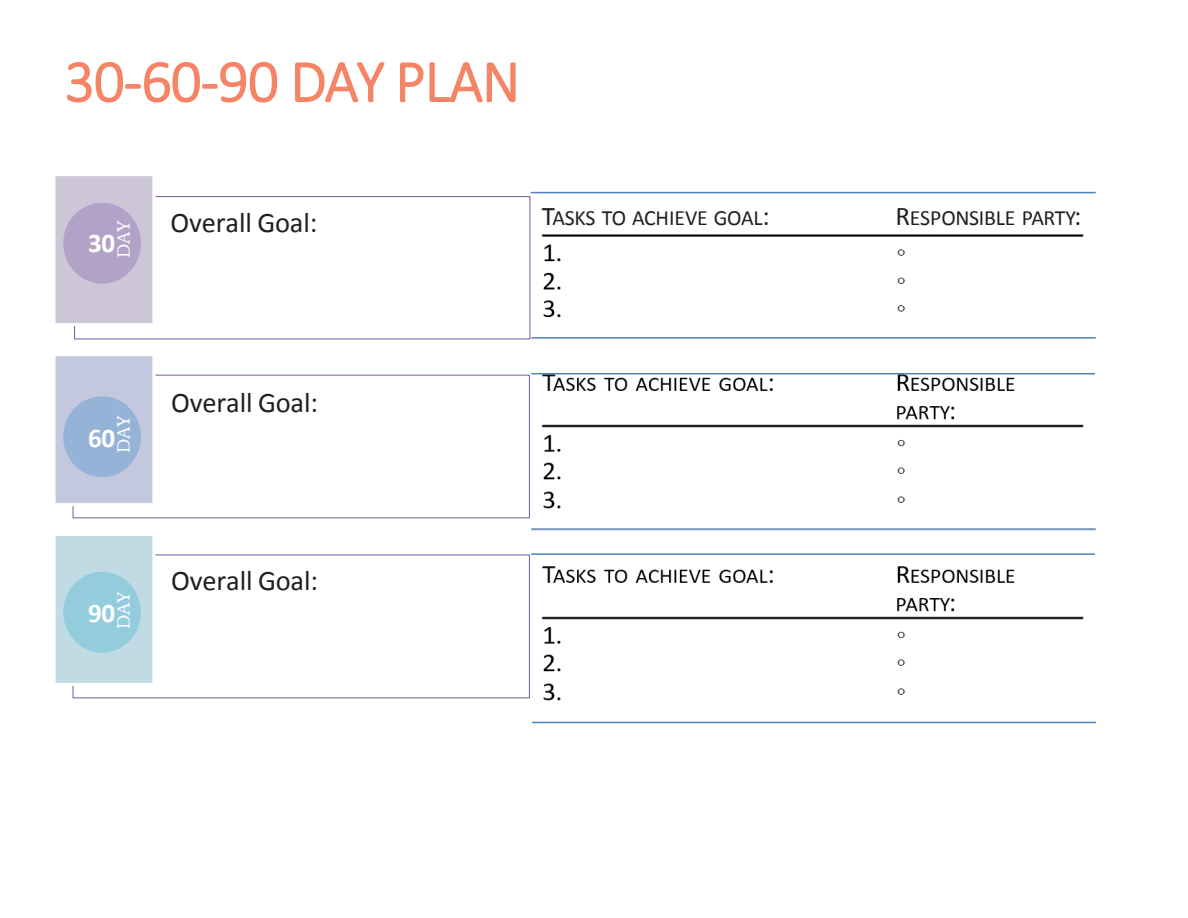
<style>
.page{position:relative;width:1188px;height:918px;background:#fff}
.page>*{position:absolute;margin:0;border:0;box-sizing:border-box;transform-origin:0 0}
.t1{font:300 60px "Calibri";letter-spacing:-.015em;color:#f58466}
.t2{font:28.5px "Calibri";letter-spacing:-.005em;color:#231f20}
.t3{font:700 27px "Calibri";color:#fff}
.t4{font:21.75px "Calibri";letter-spacing:-.01em;color:#231f20}
.t5{font:18px "Bookman Old Style";letter-spacing:-.02em;color:#fff}
.s1{font-size:27px}
</style>
<div class="page">
<div style="left:74px;top:196px;width:456px;height:143px;border:1px solid #8064a2"></div>
<div style="left:54px;top:175px;width:100px;height:150px;background:#cdc6d7"></div>
<div style="left:52px;top:173px;width:103px;height:153px;border:3px solid #fff"></div>
<div style="left:73px;top:375px;width:457px;height:143px;border:1px solid #8064a2"></div>
<div style="left:54px;top:355px;width:100px;height:150px;background:#c3c8de"></div>
<div style="left:52px;top:353px;width:103px;height:153px;border:3px solid #fff"></div>
<div style="left:73px;top:554px;width:457px;height:144px;border:1px solid #8064a2"></div>
<div style="left:54px;top:534px;width:100px;height:150px;background:#c1dbe5"></div>
<div style="left:52px;top:533px;width:103px;height:153px;border:3px solid #fff"></div>
<hr style="left:531px;top:192px;width:565px;height:1px;background:#4f81bd">
<svg style="left:63px;top:203px;width:78px;height:81px"></svg>
<svg style="left:63px;top:396px;width:78px;height:81px"></svg>
<svg style="left:63px;top:572px;width:78px;height:81px"></svg>
<img style="left:531px;top:234px;width:565px;height:488px">
<hr style="left:531px;top:373px;width:564px;height:1px;background:#4f81bd">
<hr style="left:531px;top:553px;width:564px;height:2px;background:#4f81bd">
<hr style="left:532px;top:722px;width:564px;height:1px;background:#4f81bd">
<h1 class="t1" style="left:65px;top:44px;width:457px">30-60-90 DAY PLAN</h1>
<p class="t5" style="left:112px;top:258px;width:39px;rotate:-90deg">DAY</p>
<p class="t3" style="left:88px;top:224px;width:29px">30</p>
<p class="t2" style="left:170px;top:203px;width:148px">Overall Goal:</p>
<p class="t4" style="left:542px;top:203px;width:229px"><span class="s1">T</span>ASKS TO ACHIEVE GOAL<span class="s1">:</span></p>
<p class="t4" style="left:895px;top:203px;width:187px"><span class="s1">R</span>ESPONSIBLE PARTY<span class="s1">:</span></p>
<p class="t5" style="left:112px;top:453px;width:39px;rotate:-90deg">DAY</p>
<p class="t3" style="left:88px;top:419px;width:29px">60</p>
<p class="t2" style="left:171px;top:382px;width:148px">Overall Goal:</p>
<p class="t5" style="left:112px;top:629px;width:39px;rotate:-90deg">DAY</p>
<p class="t3" style="left:88px;top:594px;width:29px">90</p>
<p class="t2" style="left:171px;top:561px;width:148px">Overall Goal:</p>
</div>
